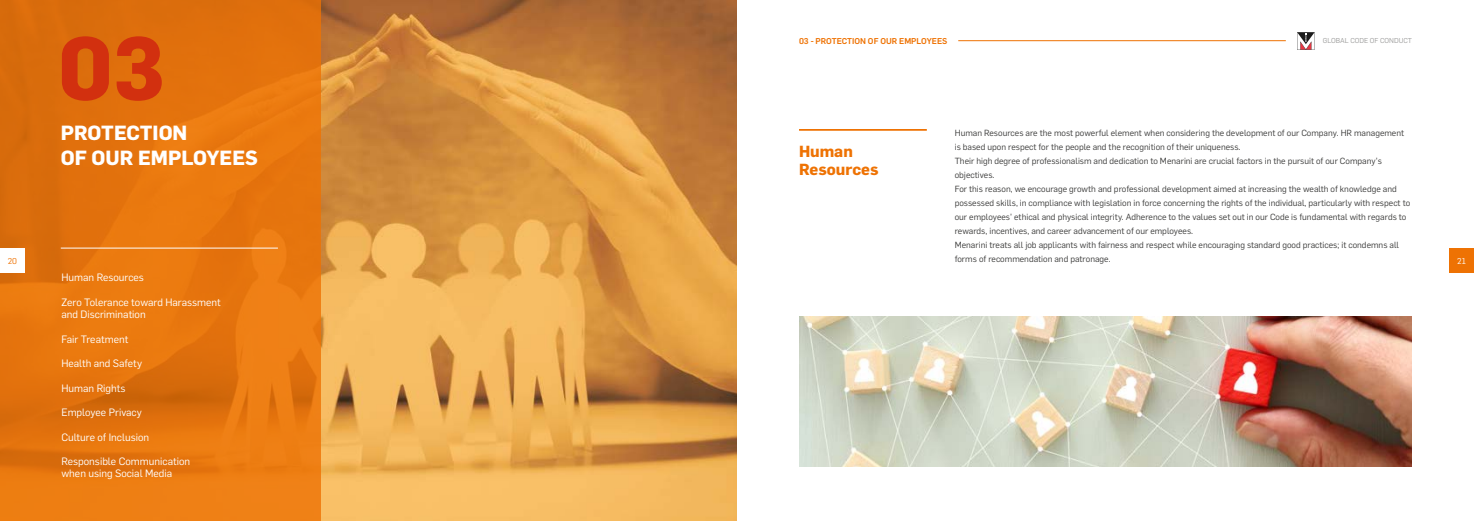
<style>
.page{position:relative;width:1474px;height:521px;background:#fff}
.page>*{position:absolute;margin:0;border:0;box-sizing:border-box;transform-origin:0 0}
.t1{font:700 87.5px "Flama";color:#d2300f}
.t2{font:700 20.12px/24.5px "Flama";color:#fff}
.t3{font:700 15.75px/18.4px "Flama";color:#ee7203}
.t4{font:10.5px/12.2px "Flama";color:#fff}
.t5{font:8.75px/14px "Flama";color:#3c3c3b}
.t6{font:500 8.31px "Flama";color:#ee7203}
.t7{font:8.31px "Flama";color:#fff}
.t8{font:8.31px "Flama";color:#ee7203}
.t9{font:7px "Flama";color:#9d9d9c}
</style>
<div class="page">
<img style="left:320px;top:0;width:417px;height:521px">
<svg style="left:0;top:0;width:320px;height:521px;background:#e4740e"></svg>
<div style="left:1449px;top:248px;width:24px;height:25px;background:#ee7203"></div>
<hr style="left:958px;top:40px;width:327px;height:1px;background:#ee7203">
<svg style="left:1297px;top:32px;width:17px;height:18px"></svg>
<div style="left:0;top:248px;width:25px;height:25px;background:#fff"></div>
<hr style="left:61px;top:248px;width:217px;height:1px;background:#fff">
<hr style="left:799px;top:129px;width:127px;height:2px;background:#ee7203">
<img style="left:799px;top:316px;width:612px;height:150px">
<p class="t8" style="left:8px;top:255px;width:11px">20</p>
<h1 class="t1" style="left:58px;top:3px;width:108px">03</h1>
<h2 class="t2" style="left:61px;top:120px;width:198px">PROTECTION<br>OF OUR EMPLOYEES</h2>
<p class="t4" style="left:61px;top:271px;width:84px">Human Resources</p>
<p class="t4" style="left:61px;top:295px;width:161px">Zero Tolerance toward Harassment and Discrimination</p>
<p class="t4" style="left:61px;top:332px;width:68px">Fair Treatment</p>
<p class="t4" style="left:61px;top:357px;width:82px">Health and Safety</p>
<p class="t4" style="left:61px;top:381px;width:66px">Human Rights</p>
<p class="t4" style="left:61px;top:406px;width:82px">Employee Privacy</p>
<p class="t4" style="left:61px;top:430px;width:89px">Culture of Inclusion</p>
<p class="t4" style="left:61px;top:455px;width:130px">Responsible Communication when using Social Media</p>
<p class="t6" style="left:799px;top:35px;width:150px">03 - PROTECTION OF OUR EMPLOYEES</p>
<p class="t9" style="left:1322px;top:36px;width:90px">GLOBAL CODE OF CONDUCT</p>
<h3 class="t3" style="left:799px;top:141px;width:81px">Human<br>Resources</h3>
<p class="t5" style="left:954px;top:125px;width:457px">Human Resources are the most powerful element when considering the development of our Company. HR management is based upon respect for the people and the recognition of their uniqueness.<br>Their high degree of professionalism and dedication to Menarini are crucial factors in the pursuit of our Company’s objectives.<br>For this reason, we encourage growth and professional development aimed at increasing the wealth of knowledge and possessed skills, in compliance with legislation in force concerning the rights of the individual, particularly with respect to our employees’ ethical and physical integrity. Adherence to the values set out in our Code is fundamental with regards to rewards, incentives, and career advancement of our employees.<br>Menarini treats all job applicants with fairness and respect while encouraging standard good practices; it condemns all forms of recommendation and patronage.</p>
<p class="t7" style="left:1457px;top:255px;width:10px">21</p>
</div>
